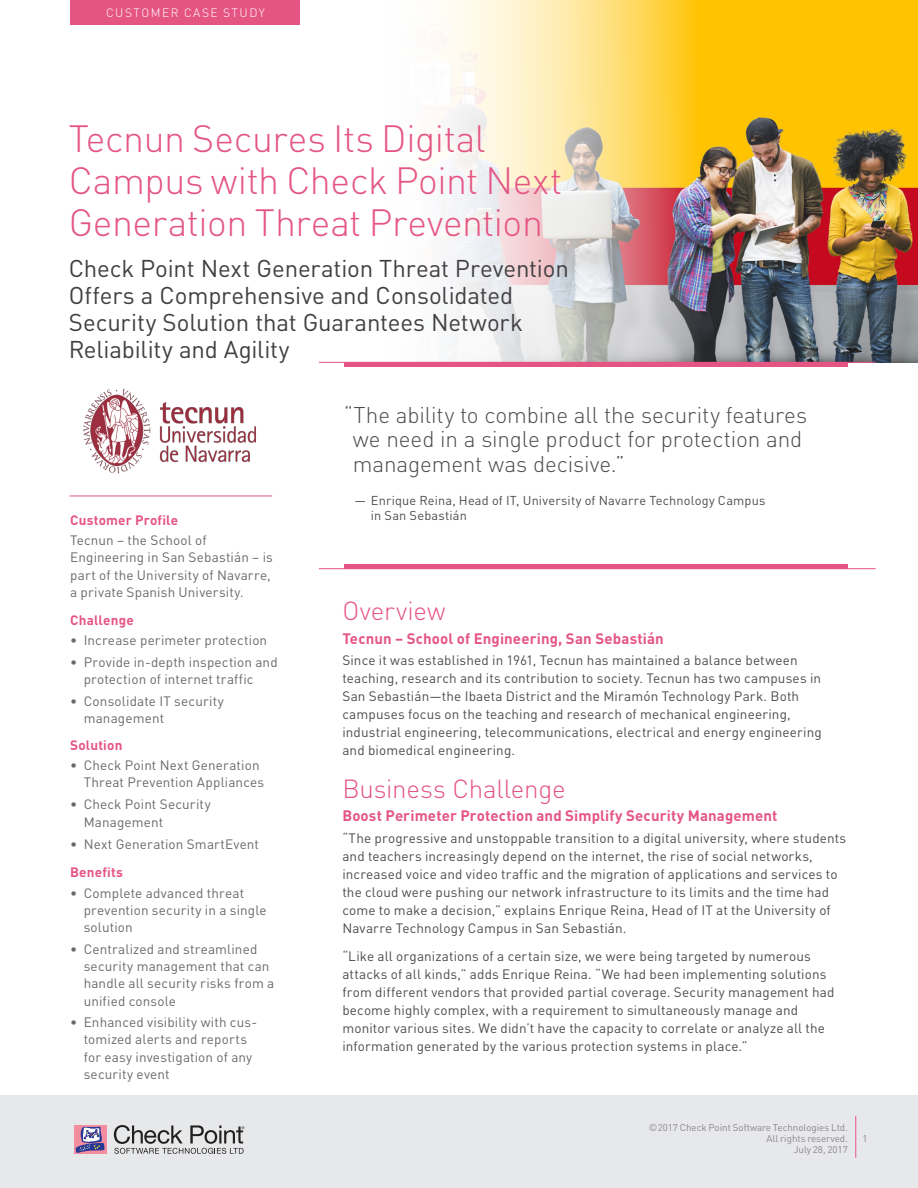
<style>
.page{position:relative;width:918px;height:1188px;background:#fff}
.page>*{position:absolute;margin:0;border:0;box-sizing:border-box;transform-origin:0 0}
.Heading{font:300 37.5px/42px "DINOT";letter-spacing:-.01em;color:#e55584}
.Section_Title{font:300 25.8px "DINOT";letter-spacing:-.005em;color:#e55584}
.Sub-heading{font:24px/27px "DINOT";letter-spacing:-.005em;color:#423f42}
.Quote__inside{font:300 22.5px/24.8px "DINOT";letter-spacing:-.005em;color:#4b4c4d}
.Sub-title{font:700 15px "DINOT";letter-spacing:.01em;color:#e55584}
.Body{font:13.5px/18px "DINOT";letter-spacing:.01em;color:#4b4c4d}
.Sidebar_bullet{font:13.5px/17.2px "DINOT";letter-spacing:.01em;color:#69696c}
.Sidebar_bullet_heade{font:700 13.5px "DINOT";letter-spacing:.015em;color:#e55584}
.Credit_line_inside_p{font:12.75px/15px "DINOT";letter-spacing:.015em;color:#4b4c4d}
.t1{font:300 12px "DINOT";letter-spacing:.13em;color:#fff}
.Footer_text{font:9.75px/11.2px "DINOT";color:#8c858a;text-align:right}
</style>
<div class="page">
<div style="left:0;top:1095px;width:918px;height:93px;background:#e7e8e9"></div>
<svg style="left:75px;top:1125px;width:32px;height:29px"></svg>
<svg style="left:75px;top:1127px;width:30px;height:26px"></svg>
<svg style="left:114px;top:1125px;width:130px;height:29px"></svg>
<hr style="left:856px;top:1116px;width:1px;height:42px;background:#e55584">
<img style="left:319px;top:0;width:599px;height:362px">
<hr style="left:69px;top:496px;width:203px;height:1px;background:#e55584">
<hr style="left:319px;top:568px;width:557px;height:1px;background:#e55584">
<div style="left:344px;top:564px;width:504px;height:5px;background:#e55584"></div>
<hr style="left:319px;top:362px;width:557px;height:1px;background:#e55584">
<div style="left:344px;top:362px;width:504px;height:5px;background:#e55584"></div>
<img style="left:83px;top:388px;width:173px;height:86px">
<div style="left:71px;top:0;width:229px;height:25px;background:#e55584"></div>
<p class="t1" style="left:106px;top:5px;width:160px">CUSTOMER CASE STUDY</p>
<p class="Heading" style="left:69px;top:117px;width:495px">Tecnun Secures Its Digital<br>Campus with Check Point Next<br>Generation Threat Prevention</p>
<p class="Sub-heading" style="left:69px;top:254px;width:502px">Check Point Next Generation Threat Prevention Offers a Comprehensive and Consolidated Security Solution that Guarantees Network Reliability and Agility</p>
<p class="Sidebar_bullet_heade" style="left:70px;top:511px;width:110px">Customer Profile</p>
<p class="Sidebar_bullet" style="left:70px;top:531px;width:204px">Tecnun – the School of<br>Engineering in San Sebastián – is part of the University of Navarre, a private Spanish University.</p>
<p class="Sidebar_bullet_heade" style="left:70px;top:611px;width:65px">Challenge</p>
<p class="Sidebar_bullet" style="left:70px;top:632px;width:199px">• Increase perimeter protection</p>
<p class="Sidebar_bullet" style="left:84px;top:653px;width:196px;text-indent:-14px">• Provide in-depth inspection and protection of internet traffic</p>
<p class="Sidebar_bullet" style="left:84px;top:692px;width:142px;text-indent:-14px">• Consolidate IT security management</p>
<p class="Sidebar_bullet_heade" style="left:70px;top:736px;width:54px">Solution</p>
<p class="Sidebar_bullet" style="left:84px;top:756px;width:182px;text-indent:-14px">• Check Point Next Generation<br>Threat Prevention Appliances</p>
<p class="Sidebar_bullet" style="left:84px;top:796px;width:129px;text-indent:-14px">• Check Point Security<br>Management</p>
<p class="Sidebar_bullet" style="left:70px;top:836px;width:190px">• Next Generation SmartEvent</p>
<p class="Sidebar_bullet_heade" style="left:70px;top:864px;width:54px">Benefits</p>
<p class="Sidebar_bullet" style="left:84px;top:884px;width:184px;text-indent:-14px">• Complete advanced threat prevention security in a single solution</p>
<p class="Sidebar_bullet" style="left:84px;top:940px;width:192px;text-indent:-14px">• Centralized and streamlined security management that can handle all security risks from a unified console</p>
<p class="Sidebar_bullet" style="left:84px;top:1014px;width:175px;text-indent:-14px">• Enhanced visibility with cus&shy;tomized alerts and reports for easy investigation of any security event</p>
<p class="Quote__inside" style="left:353px;top:402px;width:456px;text-indent:-9px">“The ability to combine all the security features we need in a single product for protection and management was decisive.”</p>
<p class="Credit_line_inside_p" style="left:371px;top:493px;width:396px;text-indent:-16px">— Enrique Reina, Head of IT, University of Navarre Technology Campus in San Sebastián</p>
<p class="Section_Title" style="left:342px;top:595px;width:105px">Overview</p>
<p class="Sub-title" style="left:342px;top:628px;width:323px">Tecnun – School of Engineering, San Sebastián</p>
<p class="Body" style="left:342px;top:651px;width:481px">Since it was established in 1961, Tecnun has maintained a balance between teaching, research and its contribution to society. Tecnun has two campuses in San Sebastián—the Ibaeta District and the Miramón Technology Park. Both campuses focus on the teaching and research of mechanical engineering, industrial engineering, telecommunications, electrical and energy engineering and biomedical engineering.</p>
<p class="Section_Title" style="left:342px;top:773px;width:225px">Business Challenge</p>
<p class="Sub-title" style="left:342px;top:806px;width:437px">Boost Perimeter Protection and Simplify Security Management</p>
<p class="Body" style="left:342px;top:828px;width:505px">“The progressive and unstoppable transition to a digital university, where students and teachers increasingly depend on the internet, the rise of social networks, increased voice and video traffic and the migration of applications and services to the cloud were pushing our network infrastructure to its limits and the time had come to make a decision,” explains Enrique Reina, Head of IT at the University of Navarre Technology Campus in San Sebastián.</p>
<p class="Body" style="left:342px;top:947px;width:494px">“Like all organizations of a certain size, we were being targeted by numerous attacks of all kinds,” adds Enrique Reina. “We had been implementing solutions from different vendors that provided partial coverage. Security management had become highly complex, with a requirement to simultaneously manage and monitor various sites. We didn’t have the capacity to correlate or analyze all the information generated by the various protection systems in place.”</p>
<p class="Footer_text" style="left:649px;top:1121px;width:200px">©2017 Check Point Software Technologies Ltd.<br>All rights reserved.<br>July 28, 2017</p>
<p class="Footer_text" style="left:863px;top:1132px;width:7px">1</p>
</div>
